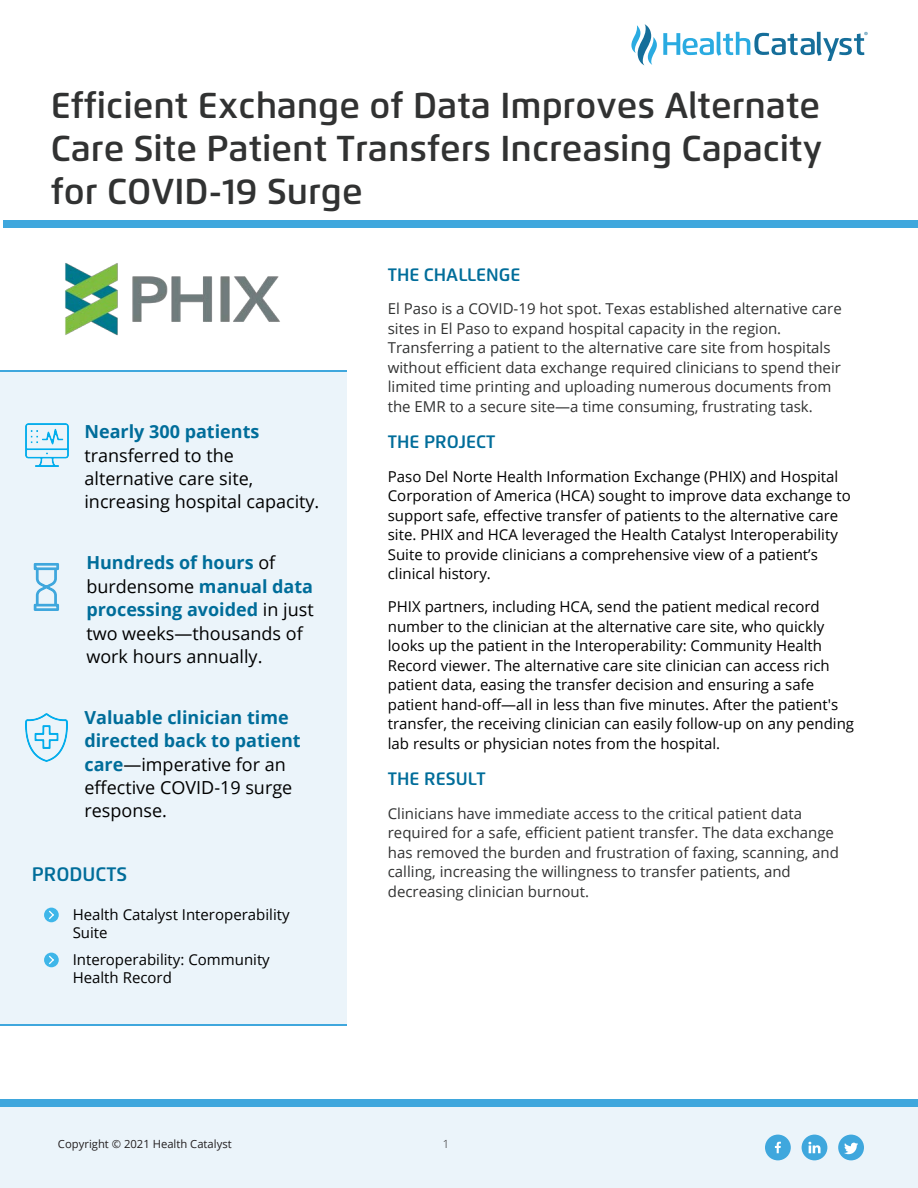
<style>
.page{position:relative;width:918px;height:1188px;background:#fff}
.page>*{position:absolute;margin:0;border:0;box-sizing:border-box;transform-origin:0 0}
.t1{font:600 36px/43.2px "Flexo";color:#313232;text-align:justify}
.t2{font:600 19.5px "Flexo";color:#006d9a}
.t3{font:18px/23.4px "Open Sans";color:#000}
.t4{font:600 18px "Flexo";color:#006d9a}
.t5{font:15px/19.5px "Open Sans";color:#000}
.t6{font:15px/19.5px "Open Sans";color:#313232}
.t7{font:11.25px "Open Sans";color:#231f20}
.t8{font:300 11.25px "Open Sans";color:#231f20}
.s1{font-weight:700;color:#006d9a}
.s2{font-style:inherit}
</style>
<div class="page">
<div style="left:0;top:1107px;width:918px;height:81px;background:#ebf4fa"></div>
<svg style="left:631px;top:24px;width:26px;height:41px"></svg>
<svg style="left:663px;top:32px;width:205px;height:29px"></svg>
<div style="left:0;top:1099px;width:917px;height:8px;background:#3fa7dd"></div>
<div style="left:3px;top:220px;width:915px;height:7px;background:#3fa7dd"></div>
<div style="left:1px;top:370px;width:346px;height:655px;background:#ebf4fa"></div>
<hr style="left:1px;top:370px;width:346px;height:2px;background:#3fa7dd">
<hr style="left:0;top:1024px;width:346px;height:2px;background:#3fa7dd">
<div style="left:765px;top:1135px;width:26px;height:25px;background:#3fa7dd;border-radius:50%"></div>
<svg style="left:775px;top:1142px;width:6px;height:11px"></svg>
<div style="left:802px;top:1135px;width:25px;height:25px;background:#3fa7dd;border-radius:50%"></div>
<svg style="left:808px;top:1142px;width:13px;height:11px"></svg>
<div style="left:838px;top:1135px;width:26px;height:25px;background:#3fa7dd;border-radius:50%"></div>
<svg style="left:844px;top:1143px;width:14px;height:11px"></svg>
<div style="left:44px;top:908px;width:15px;height:14px;background:#3eb6e9;border-radius:50%"></div>
<svg style="left:49px;top:910px;width:5px;height:10px"></svg>
<img style="left:65px;top:263px;width:215px;height:73px">
<div style="left:44px;top:953px;width:15px;height:14px;background:#3eb6e9;border-radius:50%"></div>
<svg style="left:49px;top:955px;width:5px;height:10px"></svg>
<svg style="left:34px;top:563px;width:25px;height:48px"></svg>
<img style="left:26px;top:424px;width:43px;height:43px">
<img style="left:26px;top:713px;width:41px;height:48px">
<h1 class="t1" style="left:51px;top:83px;width:773px">Efficient Exchange of Data Improves Alternate Care Site Patient Transfers Increasing Capacity for COVID-19 Surge</h1>
<p class="t3" style="left:84px;top:420px;width:237px"><span class="s1">Nearly</span> <span class="s1">3</span><span class="s1">00 patients </span>transferred to the alternative care site, increasing hospital capacity.</p>
<p class="t3" style="left:86px;top:551px;width:229px"><span class="s1">Hundreds of hours</span> of burdensome <span class="s1">manual data processing avoided</span> in just two weeks—thousands of work hours annually.</p>
<p class="t3" style="left:84px;top:705px;width:218px"><span class="s1">Valuable clinician time directed back to patient care</span>—imperative for an effective COVID-19 surge response.</p>
<h2 class="t2" style="left:32px;top:862px;width:97px">PRODUCTS</h2>
<p class="t5" style="left:73px;top:905px;width:218px;line-height:18px;text-indent:-24px">• Health Catalyst Interoperability<br>Suite</p>
<p class="t5" style="left:73px;top:950px;width:199px;line-height:18px;text-indent:-24px">• Interoperability: Community<br>Health Record</p>
<p class="t4" style="left:388px;top:264px;width:134px">THE CHALLENGE</p>
<p class="t6" style="left:388px;top:299px;width:456px">El Paso is a COVID-19 hot spot. Texas established alternative care sites in El Paso to expand hospital capacity in the region.<br>Transferring a patient to the alternative care site from hospitals without efficient data exchange required clinicians to spend their limited time printing and uploading numerous documents from the EMR to a secure site—a time consuming, frustrating task.</p>
<p class="t4" style="left:388px;top:431px;width:109px">THE PROJECT</p>
<p class="t5" style="left:388px;top:466px;width:465px">Paso Del Norte Health Information Exchange (PHIX) and Hospital Corporation of America (HCA) sought to improve data exchange to support safe, effective transfer of patients to the alternative care site. PHIX and HCA leveraged the Health Catalyst Interoperability Suite to provide clinicians a comprehensive view of a patient’s clinical history.</p>
<p class="t5" style="left:388px;top:597px;width:468px">PHIX partners, including HCA, send the patient medical record number to the clinician at the alternative care site, who quickly looks up the patient in the Interoperability: Community Health Record viewer. The alternative care site clinician can access rich patient data, easing the transfer decision and ensuring a safe patient hand-off—all in less than five minutes. After the patient's transfer, the receiving clinician can easily follow-up on any pending lab results or physician notes from the hospital.</p>
<p class="t4" style="left:388px;top:768px;width:100px">THE RESULT</p>
<p class="t6" style="left:388px;top:803px;width:453px">Clinicians have immediate access to the critical patient data required for a safe, efficient patient transfer. The data exchange has removed the burden and frustration of faxing, scanning, and calling, increasing the willingness to transfer patients, and decreasing clinician burnout.</p>
<p class="t7" style="left:58px;top:1136px;width:175px">Copyright © 20<span class="s2">21</span> Health Catalyst</p>
<p class="t8" style="left:443px;top:1136px;width:8px">1</p>
</div>
